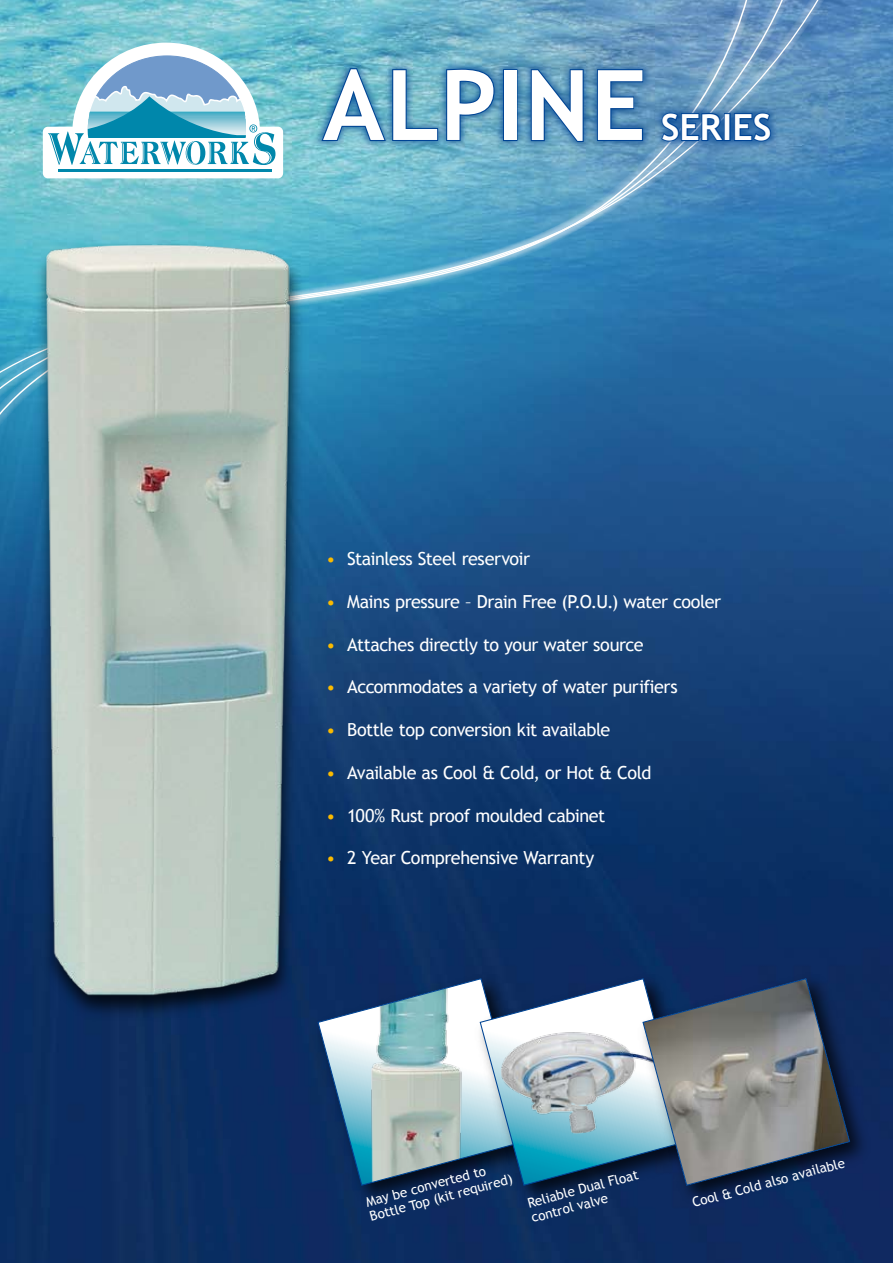
<style>
.page{position:relative;width:893px;height:1263px;background:#fff}
.page>*{position:absolute;margin:0;border:0;box-sizing:border-box;transform-origin:0 0}
.t1{font:700 97.5px "Trebuchet MS";letter-spacing:.01em;color:#fff}
.t2{font:700 36px "Trebuchet MS";color:#fff}
.t3{font:18px "Trebuchet MS";letter-spacing:-.025em;color:#fff}
.t4{font:13.5px/15px "Trebuchet MS";color:#fff}
.s1{color:#faba00}
</style>
<div class="page">
<img style="left:0;top:0;width:893px;height:1263px">
<div style="left:311px;top:972px;width:238px;height:237px;background:#000;opacity:.75"></div>
<div style="left:473px;top:972px;width:238px;height:237px;background:#000;opacity:.75"></div>
<div style="left:636px;top:972px;width:238px;height:237px;background:#000;opacity:.75"></div>
<img style="left:317px;top:977px;width:534px;height:209px">
<svg style="left:0;top:0;width:845px;height:502px;background:#4d94bb"></svg>
<div style="left:31px;top:241px;width:277px;height:783px;background:#000;opacity:.75"></div>
<img style="left:35px;top:221px;width:263px;height:791px">
<div style="left:312px;top:58px;width:469px;height:94px;background:#004494;opacity:.75"></div>
<svg style="left:320px;top:67px;width:119px;height:76px;background:#4a8fb6"></svg>
<svg style="left:445px;top:68px;width:51px;height:74px;background:#387aac"></svg>
<div style="left:503px;top:69px;width:14px;height:72px;border:2px solid #004494"></div>
<svg style="left:530px;top:68px;width:55px;height:75px;background:#2e6ea7"></svg>
<svg style="left:596px;top:68px;width:48px;height:74px;background:#2a68a5"></svg>
<svg style="left:660px;top:112px;width:65px;height:31px;background:#205da1"></svg>
<div style="left:724px;top:113px;width:7px;height:28px;border:2px solid #004494"></div>
<svg style="left:733px;top:112px;width:39px;height:31px"></svg>
<h1 class="t1" style="left:323px;top:44px;width:325px">Alpine</h1>
<h2 class="t2" style="left:661px;top:105px;width:112px">SERIES</h2>
<p class="t3" style="left:326px;top:548px;width:206px"><span class="s1">•</span> Stainless Steel reservoir</p>
<p class="t3" style="left:326px;top:591px;width:397px"><span class="s1">•</span> Mains pressure – Drain Free (P.O.U.) water cooler</p>
<p class="t3" style="left:326px;top:634px;width:319px"><span class="s1">•</span> Attaches directly to your water source</p>
<p class="t3" style="left:326px;top:676px;width:353px"><span class="s1">•</span> Accommodates a variety of water purifiers</p>
<p class="t3" style="left:326px;top:719px;width:286px"><span class="s1">•</span> Bottle top conversion kit available</p>
<p class="t3" style="left:326px;top:762px;width:327px"><span class="s1">•</span> Available as Cool &amp; Cold, or Hot &amp; Cold</p>
<p class="t3" style="left:326px;top:805px;width:281px"><span class="s1">•</span> 100% Rust proof moulded cabinet</p>
<p class="t3" style="left:326px;top:847px;width:270px"><span class="s1">•</span> 2 Year Comprehensive Warranty</p>
<p class="t4" style="left:364px;top:1195px;width:149px;rotate:-15deg">May be converted to<br>Bottle Top (kit required)</p>
<p class="t4" style="left:526px;top:1196px;width:116px;rotate:-15deg">Reliable Dual Float control valve</p>
<p class="t4" style="left:691px;top:1196px;width:159px;rotate:-15deg">Cool &amp; Cold also available</p>
</div>
